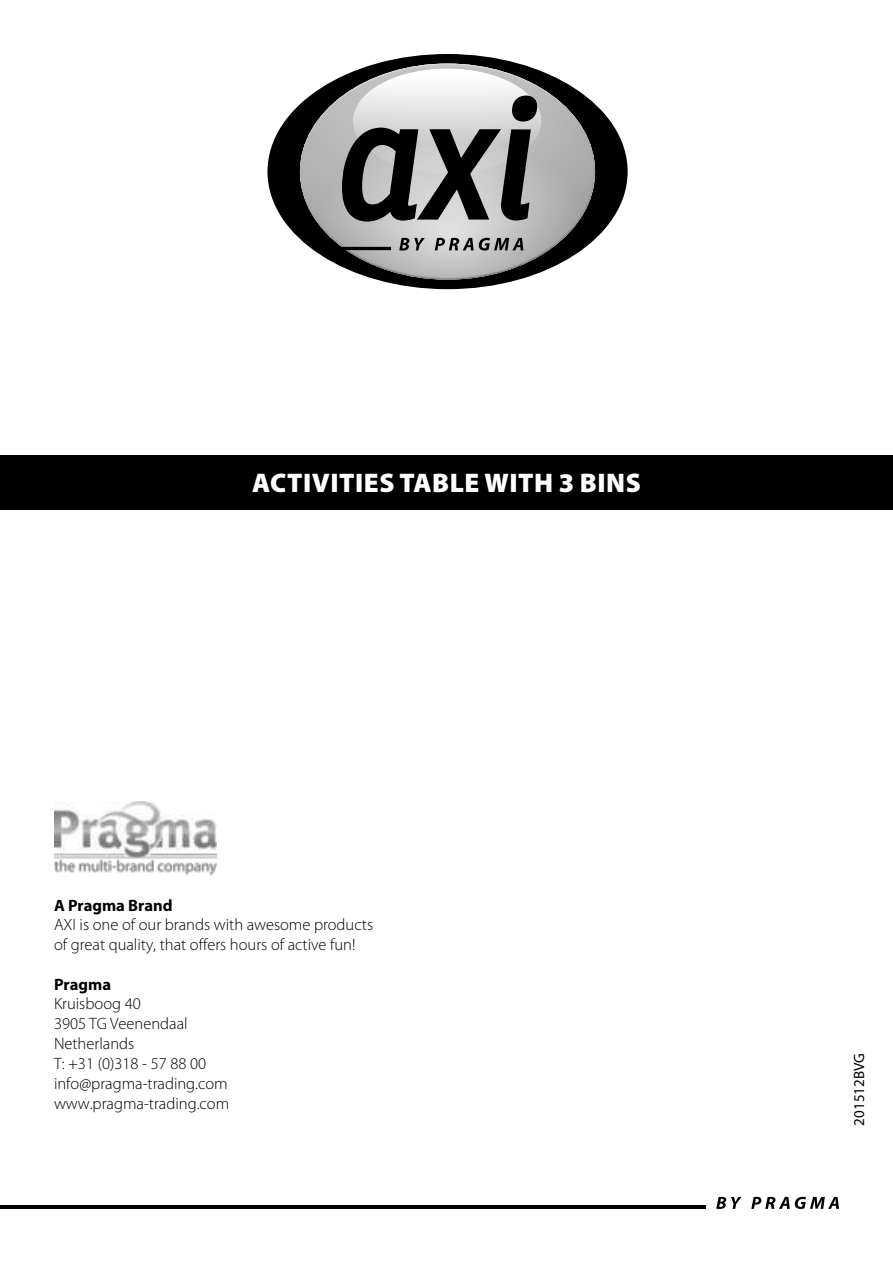
<style>
.page{position:relative;width:893px;height:1263px;background:#fff}
.page>*{position:absolute;margin:0;border:0;box-sizing:border-box;transform-origin:0 0}
.t1{font:900 27px "Myriad Pro";letter-spacing:.02em;color:#fff}
.t2{font:300 16.5px/20px "Myriad Pro";color:#000}
.t3{font:700 16.5px "Myriad Pro";color:#000}
.t4{font:15px "Myriad Pro";color:#000}
</style>
<div class="page">
<div style="left:267px;top:54px;width:361px;height:235px;background:#000;border-radius:50%"></div>
<svg style="left:300px;top:64px;width:295px;height:216px"></svg>
<svg style="left:319px;top:247px;width:72px;height:3px"></svg>
<svg style="left:324px;top:57px;width:240px;height:136px;background:#c6c6c6"></svg>
<svg style="left:512px;top:96px;width:25px;height:26px"></svg>
<svg style="left:342px;top:128px;width:189px;height:94px"></svg>
<svg style="left:399px;top:238px;width:26px;height:12px"></svg>
<svg style="left:435px;top:238px;width:88px;height:13px"></svg>
<img style="left:54px;top:801px;width:162px;height:75px">
<div style="left:0;top:455px;width:892px;height:55px;background:#000"></div>
<svg style="left:716px;top:1197px;width:25px;height:12px"></svg>
<svg style="left:751px;top:1197px;width:88px;height:12px"></svg>
<hr style="left:0;top:1205px;width:706px;height:4px;background:#000">
<h1 class="t1" style="left:252px;top:467px;width:390px">ACTIVITIES TABLE WITH 3 BINS</h1>
<p class="t3" style="left:54px;top:899px;width:120px">A Pragma Brand</p>
<p class="t2" style="left:54px;top:916px;width:321px">AXI is one of our brands with awesome products of great quality, that offers hours of active fun!</p>
<p class="t3" style="left:54px;top:978px;width:59px">Pragma</p>
<p class="t2" style="left:54px;top:995px;width:177px">Kruisboog 40<br>3905 TG Veenendaal<br>Netherlands<br>T: +31 (0)318 - 57 88 00 info@pragma-trading.com www.pragma-trading.com</p>
<p class="t4" style="left:852px;top:1125px;width:74px;rotate:-90deg">201512BVG</p>
</div>
